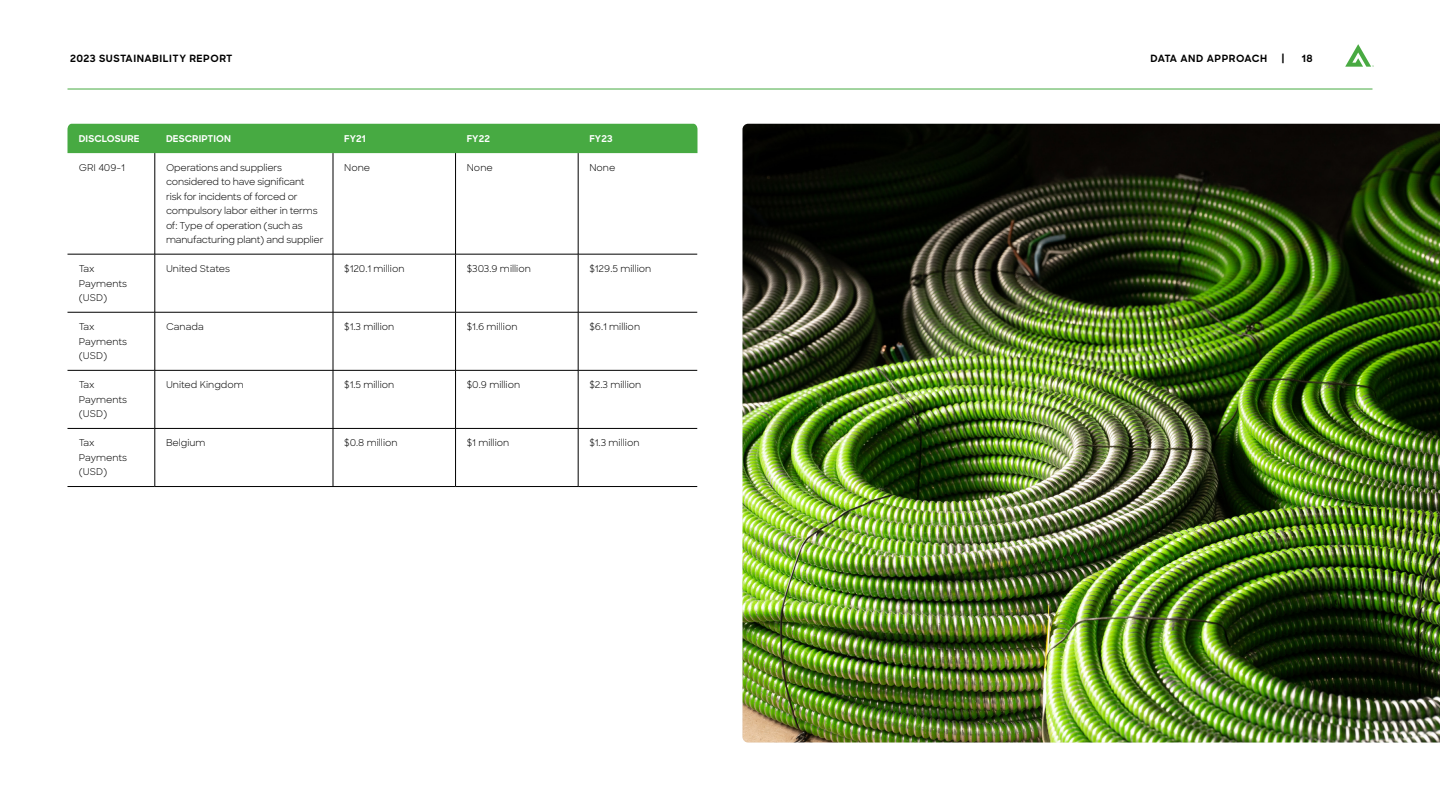
<style>
.page{position:relative;width:1440px;height:810px;background:#fff}
.page>*{position:absolute;margin:0;border:0;box-sizing:border-box;transform-origin:0 0}
.t1{font:700 10px "Sharp Sans";letter-spacing:.05em;color:#000}
.t2{font:9.38px/14.4px "Sharp Sans";letter-spacing:-.01em;color:#000}
.t3{font:700 9.38px "Sharp Sans";letter-spacing:.01em;color:#fff}
</style>
<div class="page">
<div style="left:67px;top:124px;width:630px;height:29px;background:#47aa42"></div>
<hr style="left:155px;top:153px;width:1px;height:101px;background:#000">
<hr style="left:68px;top:254px;width:87px;height:1px;background:#000">
<hr style="left:155px;top:254px;width:178px;height:1px;background:#000">
<hr style="left:155px;top:254px;width:1px;height:58px;background:#000">
<hr style="left:333px;top:254px;width:123px;height:1px;background:#000">
<hr style="left:456px;top:254px;width:122px;height:1px;background:#000">
<hr style="left:578px;top:254px;width:119px;height:1px;background:#000">
<hr style="left:68px;top:312px;width:87px;height:1px;background:#000">
<hr style="left:155px;top:312px;width:178px;height:1px;background:#000">
<hr style="left:155px;top:312px;width:1px;height:58px;background:#000">
<hr style="left:333px;top:312px;width:123px;height:1px;background:#000">
<hr style="left:456px;top:312px;width:122px;height:1px;background:#000">
<hr style="left:578px;top:312px;width:119px;height:1px;background:#000">
<hr style="left:68px;top:370px;width:87px;height:1px;background:#000">
<hr style="left:155px;top:370px;width:178px;height:1px;background:#000">
<hr style="left:155px;top:371px;width:1px;height:57px;background:#000">
<hr style="left:333px;top:370px;width:123px;height:1px;background:#000">
<hr style="left:456px;top:370px;width:122px;height:1px;background:#000">
<hr style="left:578px;top:370px;width:119px;height:1px;background:#000">
<hr style="left:68px;top:428px;width:87px;height:1px;background:#000">
<hr style="left:155px;top:428px;width:178px;height:1px;background:#000">
<hr style="left:155px;top:429px;width:1px;height:57px;background:#000">
<hr style="left:333px;top:428px;width:123px;height:1px;background:#000">
<hr style="left:456px;top:428px;width:122px;height:1px;background:#000">
<hr style="left:578px;top:428px;width:119px;height:1px;background:#000">
<hr style="left:68px;top:486px;width:87px;height:1px;background:#000">
<hr style="left:155px;top:486px;width:178px;height:1px;background:#000">
<hr style="left:333px;top:486px;width:123px;height:1px;background:#000">
<hr style="left:456px;top:486px;width:122px;height:1px;background:#000">
<hr style="left:578px;top:486px;width:119px;height:1px;background:#000">
<hr style="left:333px;top:153px;width:1px;height:101px;background:#000">
<hr style="left:333px;top:254px;width:1px;height:58px;background:#000">
<hr style="left:333px;top:312px;width:1px;height:58px;background:#000">
<hr style="left:333px;top:371px;width:1px;height:57px;background:#000">
<hr style="left:333px;top:429px;width:1px;height:57px;background:#000">
<hr style="left:455px;top:153px;width:1px;height:101px;background:#000">
<hr style="left:455px;top:254px;width:1px;height:58px;background:#000">
<hr style="left:455px;top:312px;width:1px;height:58px;background:#000">
<hr style="left:455px;top:371px;width:1px;height:57px;background:#000">
<hr style="left:455px;top:429px;width:1px;height:57px;background:#000">
<hr style="left:578px;top:153px;width:1px;height:101px;background:#000">
<hr style="left:578px;top:254px;width:1px;height:58px;background:#000">
<hr style="left:578px;top:312px;width:1px;height:58px;background:#000">
<hr style="left:578px;top:371px;width:1px;height:57px;background:#000">
<hr style="left:578px;top:429px;width:1px;height:57px;background:#000">
<img style="left:742px;top:124px;width:698px;height:618px">
<svg style="left:1345px;top:44px;width:29px;height:23px"></svg>
<hr style="left:68px;top:89px;width:1304px;height:1px;background:#47aa42">
<p class="t1" style="left:70px;top:51px;width:164px">2023 SUSTAINABILITY REPORT</p>
<p class="t1" style="left:1151px;top:51px;width:118px">DATA AND APPROACH</p>
<p class="t1" style="left:1282px;top:51px;width:4px">|</p>
<p class="t1" style="left:1302px;top:51px;width:12px">18</p>
<p class="t3" style="left:79px;top:131px;width:62px">DISCLOSURE</p>
<p class="t3" style="left:166px;top:131px;width:67px">DESCRIPTION</p>
<p class="t3" style="left:344px;top:131px;width:23px">FY21</p>
<p class="t3" style="left:467px;top:131px;width:25px">FY22</p>
<p class="t3" style="left:589px;top:131px;width:25px">FY23</p>
<p class="t2" style="left:79px;top:160px;width:48px">GRI 409-1</p>
<p class="t2" style="left:166px;top:160px;width:159px">Operations and suppliers considered to have significant<br>risk for incidents of forced or compulsory labor either in terms of: Type of operation (such as manufacturing plant) and supplier</p>
<p class="t2" style="left:344px;top:160px;width:27px">None</p>
<p class="t2" style="left:467px;top:160px;width:27px">None</p>
<p class="t2" style="left:589px;top:160px;width:27px">None</p>
<p class="t2" style="left:79px;top:261px;width:50px">Tax<br>Payments (USD)</p>
<p class="t2" style="left:166px;top:261px;width:66px">United States</p>
<p class="t2" style="left:344px;top:261px;width:62px">$120.1 million</p>
<p class="t2" style="left:467px;top:261px;width:66px">$303.9 million</p>
<p class="t2" style="left:589px;top:261px;width:63px">$129.5 million</p>
<p class="t2" style="left:79px;top:319px;width:50px">Tax<br>Payments (USD)</p>
<p class="t2" style="left:166px;top:319px;width:39px">Canada</p>
<p class="t2" style="left:344px;top:319px;width:52px">$1.3 million</p>
<p class="t2" style="left:467px;top:319px;width:52px">$1.6 million</p>
<p class="t2" style="left:589px;top:319px;width:52px">$6.1 million</p>
<p class="t2" style="left:79px;top:377px;width:50px">Tax<br>Payments (USD)</p>
<p class="t2" style="left:166px;top:377px;width:79px">United Kingdom</p>
<p class="t2" style="left:344px;top:377px;width:52px">$1.5 million</p>
<p class="t2" style="left:467px;top:377px;width:55px">$0.9 million</p>
<p class="t2" style="left:589px;top:377px;width:54px">$2.3 million</p>
<p class="t2" style="left:79px;top:435px;width:50px">Tax<br>Payments (USD)</p>
<p class="t2" style="left:166px;top:435px;width:41px">Belgium</p>
<p class="t2" style="left:344px;top:435px;width:55px">$0.8 million</p>
<p class="t2" style="left:467px;top:435px;width:44px">$1 million</p>
<p class="t2" style="left:589px;top:435px;width:52px">$1.3 million</p>
</div>
